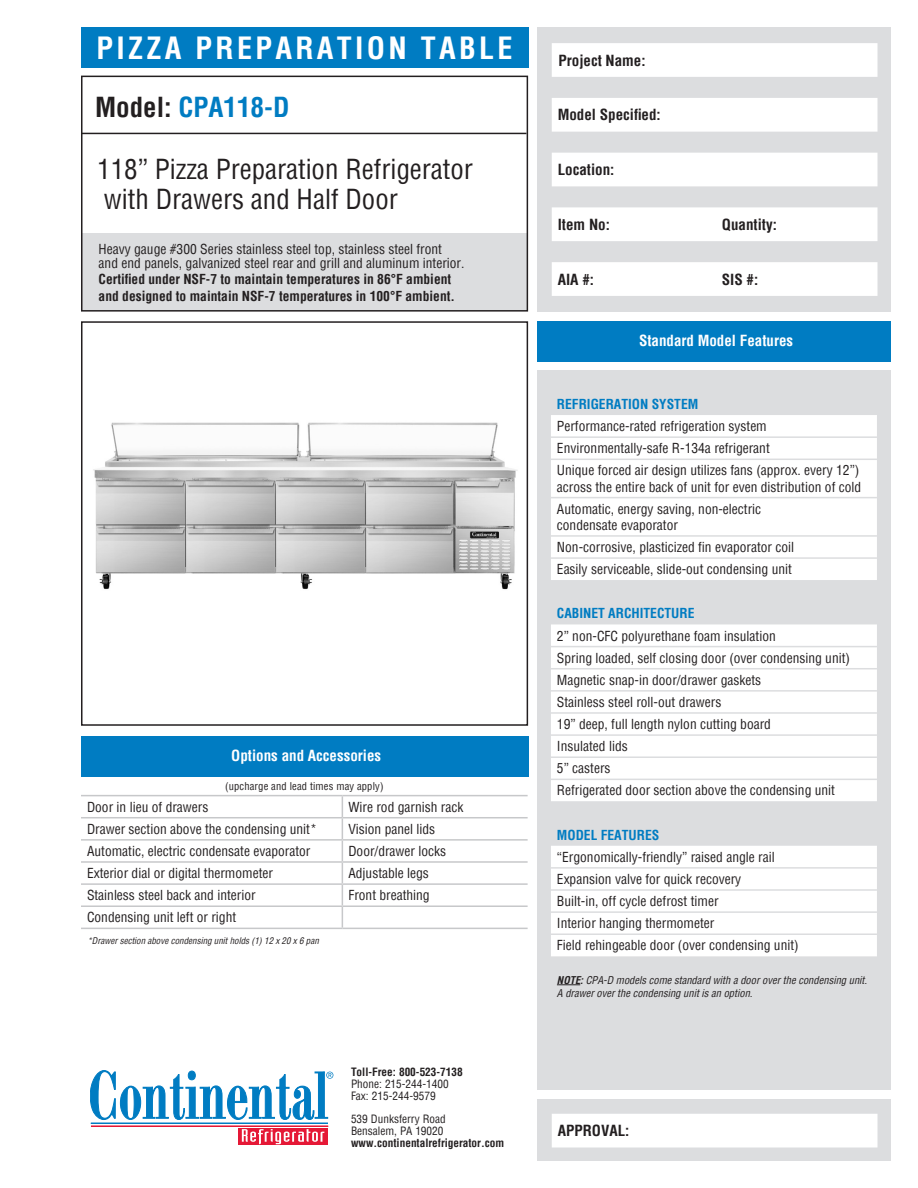
<style>
.page{position:relative;width:918px;height:1188px;background:#fff}
.page>*{position:absolute;margin:0;border:0;box-sizing:border-box;transform-origin:0 0}
.t1{font:700 condensed 30px "Helvetica";letter-spacing:.11em;color:#fff}
.t2{font:condensed 27px "Helvetica";color:#231f20}
.t3{font:700 condensed 27px "Helvetica";color:#007cc2}
.t4{font:700 condensed 15px "Helvetica";color:#231f20}
.t5{font:700 condensed 15px "Helvetica";color:#fff}
.t6{font:condensed 13.5px/16.2px "Helvetica";color:#231f20}
.t7{font:700 condensed 13.5px "Helvetica";color:#231f20}
.t8{font:700 condensed 13.5px "Helvetica";color:#007cc2}
.t9{font:condensed 11.25px "Helvetica";color:#231f20}
.t10{font:700 condensed 11.25px "Helvetica";color:#231f20}
.t11{font:italic condensed 10.5px "Helvetica";color:#231f20}
.t12{font:condensed 10.5px "Helvetica";letter-spacing:.015em;color:#231f20}
.t13{font:italic condensed 9px "Helvetica";color:#231f20}
.s1{color:#231f20}
.s2{font-weight:700}
</style>
<div class="page">
<div style="left:538px;top:1099px;width:353px;height:62px;background:#dcdddf"></div>
<div style="left:81px;top:233px;width:446px;height:77px;background:#dcdddf"></div>
<div style="left:81px;top:321px;width:447px;height:405px;border:2px solid #231f20"></div>
<div style="left:538px;top:321px;width:353px;height:40px;background:#007cc2"></div>
<div style="left:538px;top:370px;width:353px;height:720px;background:#dcdddf"></div>
<div style="left:538px;top:27px;width:353px;height:285px;background:#dcdddf"></div>
<hr style="left:91px;top:1123px;width:237px;height:1px;background:#007cc2">
<hr style="left:91px;top:1126px;width:237px;height:1px;background:#e51836">
<svg style="left:238px;top:1128px;width:90px;height:17px"></svg>
<svg style="left:242px;top:1129px;width:82px;height:15px"></svg>
<svg style="left:90px;top:1070px;width:243px;height:50px"></svg>
<svg style="left:552px;top:43px;width:326px;height:253px;fill:#fff"></svg>
<div style="left:81px;top:76px;width:447px;height:236px;border:2px solid #231f20"></div>
<div style="left:81px;top:27px;width:447px;height:40px;background:#007cc2"></div>
<div style="left:552px;top:1114px;width:326px;height:34px;background:#fff"></div>
<div style="left:81px;top:736px;width:447px;height:40px;background:#007cc2"></div>
<hr style="left:81px;top:133px;width:445px;height:1px;background:#231f20">
<div style="left:551px;top:415px;width:326px;height:541px;background:#fff"></div>
<svg style="left:551px;top:537px;width:326px;height:374px;fill:#fff"></svg>
<svg style="left:551px;top:580px;width:326px;height:244px;fill:#fff"></svg>
<hr style="left:551px;top:459px;width:326px;height:1px;background:#dcdddf">
<hr style="left:551px;top:497px;width:326px;height:1px;background:#dcdddf">
<hr style="left:551px;top:535px;width:326px;height:2px;background:#dcdddf">
<hr style="left:551px;top:557px;width:326px;height:2px;background:#dcdddf">
<hr style="left:551px;top:646px;width:326px;height:1px;background:#dcdddf">
<hr style="left:551px;top:668px;width:326px;height:1px;background:#dcdddf">
<hr style="left:551px;top:690px;width:326px;height:2px;background:#dcdddf">
<hr style="left:551px;top:712px;width:326px;height:2px;background:#dcdddf">
<hr style="left:551px;top:734px;width:326px;height:2px;background:#dcdddf">
<hr style="left:551px;top:756px;width:326px;height:2px;background:#dcdddf">
<hr style="left:551px;top:867px;width:326px;height:2px;background:#dcdddf">
<hr style="left:551px;top:889px;width:326px;height:2px;background:#dcdddf">
<hr style="left:551px;top:911px;width:326px;height:2px;background:#dcdddf">
<hr style="left:551px;top:436px;width:326px;height:2px;background:#dcdddf">
<hr style="left:551px;top:933px;width:326px;height:2px;background:#dcdddf">
<hr style="left:551px;top:779px;width:326px;height:1px;background:#dcdddf">
<svg style="left:557px;top:985px;width:23px;height:1px"></svg>
<hr style="left:81px;top:795px;width:261px;height:1px;background:#c7c8ca">
<hr style="left:342px;top:883px;width:186px;height:2px;background:#c7c8ca">
<hr style="left:81px;top:905px;width:261px;height:2px;background:#c7c8ca">
<hr style="left:342px;top:905px;width:186px;height:2px;background:#c7c8ca">
<hr style="left:81px;top:928px;width:261px;height:1px;background:#c7c8ca">
<hr style="left:342px;top:928px;width:186px;height:1px;background:#c7c8ca">
<hr style="left:342px;top:795px;width:186px;height:1px;background:#c7c8ca">
<hr style="left:81px;top:817px;width:261px;height:1px;background:#c7c8ca">
<hr style="left:342px;top:817px;width:186px;height:1px;background:#c7c8ca">
<hr style="left:81px;top:839px;width:261px;height:2px;background:#c7c8ca">
<hr style="left:342px;top:839px;width:186px;height:2px;background:#c7c8ca">
<hr style="left:81px;top:861px;width:261px;height:2px;background:#c7c8ca">
<hr style="left:342px;top:861px;width:186px;height:2px;background:#c7c8ca">
<hr style="left:81px;top:883px;width:261px;height:2px;background:#c7c8ca">
<svg style="left:342px;top:796px;width:1px;height:132px"></svg>
<img style="left:93px;top:412px;width:433px;height:185px">
<p class="t1" style="left:96px;top:28px;width:418px">PIZZA PREPARATION TABLE</p>
<p class="t3" style="left:95px;top:89px;width:196px"><span class="s1">Model:</span> CPA118-D</p>
<p class="t2" style="left:97px;top:152px;width:377px">118” Pizza Preparation Refrigerator</p>
<p class="t2" style="left:104px;top:182px;width:295px">with Drawers and Half Door</p>
<p class="t6" style="left:99px;top:241px;width:345px">Heavy gauge #300 Series stainless steel top, stainless steel front</p>
<p class="t6" style="left:99px;top:255px;width:367px">and end panels, galvanized steel rear and grill and aluminum interior.</p>
<p class="t7" style="left:99px;top:271px;width:354px">Certified under NSF-7 to maintain temperatures in 86°F ambient</p>
<p class="t7" style="left:99px;top:287px;width:358px">and designed to maintain NSF-7 temperatures in 100°F ambient.</p>
<p class="t5" style="left:231px;top:746px;width:151px">Options and Accessories</p>
<p class="t12" style="left:225px;top:779px;width:160px">(upcharge and lead times may apply)</p>
<p class="t6" style="left:87px;top:799px;width:123px">Door in lieu of drawers</p>
<p class="t6" style="left:348px;top:799px;width:117px">Wire rod garnish rack</p>
<p class="t6" style="left:87px;top:821px;width:231px">Drawer section above the condensing unit*</p>
<p class="t6" style="left:348px;top:821px;width:88px">Vision panel lids</p>
<p class="t6" style="left:87px;top:843px;width:225px">Automatic, electric condensate evaporator</p>
<p class="t6" style="left:348px;top:843px;width:99px">Door/drawer locks</p>
<p class="t6" style="left:87px;top:865px;width:187px">Exterior dial or digital thermometer</p>
<p class="t6" style="left:348px;top:865px;width:82px">Adjustable legs</p>
<p class="t6" style="left:87px;top:887px;width:170px">Stainless steel back and interior</p>
<p class="t6" style="left:348px;top:887px;width:83px">Front breathing</p>
<p class="t6" style="left:87px;top:909px;width:151px">Condensing unit left or right</p>
<p class="t13" style="left:87px;top:935px;width:233px">*Drawer section above condensing unit holds (1) 12 x 20 x 6 pan</p>
<p class="t10" style="left:351px;top:1065px;width:113px">Toll-Free: 800-523-7138</p>
<p class="t9" style="left:351px;top:1077px;width:99px">Phone: 215-244-1400</p>
<p class="t9" style="left:351px;top:1089px;width:86px">Fax: 215-244-9579</p>
<p class="t9" style="left:351px;top:1112px;width:96px">539 Dunksferry Road</p>
<p class="t9" style="left:351px;top:1124px;width:94px">Bensalem, PA 19020</p>
<p class="t10" style="left:351px;top:1135px;width:155px">www.continentalrefrigerator.com</p>
<p class="t4" style="left:559px;top:50px;width:89px">Project Name:</p>
<p class="t4" style="left:558px;top:105px;width:104px">Model Specified:</p>
<p class="t4" style="left:558px;top:160px;width:58px">Location:</p>
<p class="t4" style="left:558px;top:215px;width:54px">Item No:</p>
<p class="t4" style="left:722px;top:215px;width:57px">Quantity:</p>
<p class="t4" style="left:558px;top:269px;width:38px">AIA #:</p>
<p class="t4" style="left:722px;top:269px;width:38px">SIS #:</p>
<p class="t5" style="left:639px;top:331px;width:156px">Standard Model Features</p>
<p class="t8" style="left:557px;top:395px;width:143px">REFRIGERATION SYSTEM</p>
<p class="t6" style="left:557px;top:418px;width:211px">Performance-rated refrigeration system</p>
<p class="t6" style="left:557px;top:440px;width:214px">Environmentally-safe R-134a refrigerant</p>
<p class="t6" style="left:557px;top:462px;width:306px">Unique forced air design utilizes fans (approx. every 12”) across the entire back of unit for even distribution of cold</p>
<p class="t6" style="left:557px;top:501px;width:206px">Automatic, energy saving, non-electric</p>
<p class="t6" style="left:557px;top:517px;width:123px">condensate evaporator</p>
<p class="t6" style="left:557px;top:539px;width:239px">Non-corrosive, plasticized fin evaporator coil</p>
<p class="t6" style="left:557px;top:561px;width:237px">Easily serviceable, slide-out condensing unit</p>
<p class="t8" style="left:557px;top:605px;width:139px">CABINET ARCHITECTURE</p>
<p class="t6" style="left:557px;top:627px;width:220px">2” non-CFC polyurethane foam insulation</p>
<p class="t6" style="left:557px;top:650px;width:295px">Spring loaded, self closing door (over condensing unit)</p>
<p class="t6" style="left:557px;top:672px;width:206px">Magnetic snap-in door/drawer gaskets</p>
<p class="t6" style="left:557px;top:694px;width:166px">Stainless steel roll-out drawers</p>
<p class="t6" style="left:557px;top:716px;width:216px">19” deep, full length nylon cutting board</p>
<p class="t6" style="left:557px;top:738px;width:72px">Insulated lids</p>
<p class="t6" style="left:557px;top:760px;width:55px">5” casters</p>
<p class="t6" style="left:557px;top:782px;width:280px">Refrigerated door section above the condensing unit</p>
<p class="t8" style="left:557px;top:826px;width:104px">MODEL FEATURES</p>
<p class="t6" style="left:557px;top:849px;width:219px">“Ergonomically-friendly” raised angle rail</p>
<p class="t6" style="left:557px;top:871px;width:186px">Expansion valve for quick recovery</p>
<p class="t6" style="left:557px;top:893px;width:163px">Built-in, off cycle defrost timer</p>
<p class="t6" style="left:557px;top:915px;width:159px">Interior hanging thermometer</p>
<p class="t6" style="left:557px;top:937px;width:243px">Field rehingeable door (over condensing unit)</p>
<p class="t11" style="left:557px;top:973px;width:312px"><span class="s2">NOTE:</span> CPA-D models come standard with a door over the condensing unit.</p>
<p class="t11" style="left:557px;top:987px;width:197px">A drawer over the condensing unit is an option.</p>
<p class="t4" style="left:558px;top:1121px;width:73px">APPROVAL:</p>
</div>
